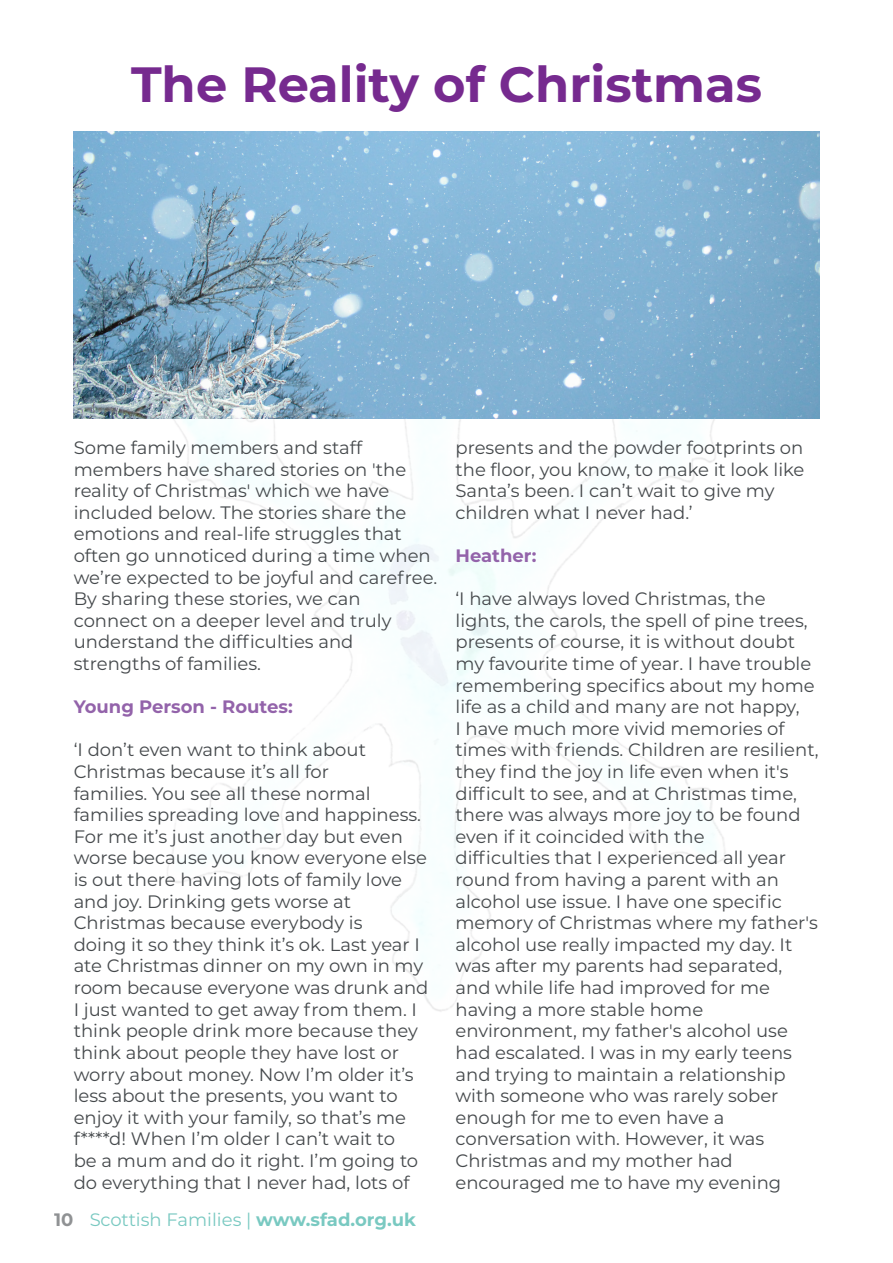
<style>
.page{position:relative;width:893px;height:1263px;background:#fff}
.page>*{position:absolute;margin:0;border:0;box-sizing:border-box;transform-origin:0 0}
.t1{font:700 49.5px "Montserrat";color:#762a8f}
.t2{font:18px/21.6px "Montserrat";color:#45494c}
.t3{font:18px "Montserrat";color:#20a598}
.t4{font:700 18px "Montserrat";color:#9363aa}
.s1{font-weight:700;color:#45494c}
.s2{font-weight:700}
</style>
<div class="page">
<img style="left:73px;top:239px;width:747px;height:773px">
<img style="left:74px;top:132px;width:745px;height:286px">
<p class="t1" style="left:131px;top:49px;width:632px">The Reality of Christmas</p>
<p class="t2" style="left:74px;top:436px;width:290px">Some family members and staff</p>
<p class="t2" style="left:74px;top:458px;width:334px">members have shared stories on 'the reality of Christmas' which we have</p>
<p class="t2" style="left:74px;top:501px;width:365px">included below. The stories share the emotions and real-life struggles that often go unnoticed during a time when we’re expected to be joyful and carefree.<br>By sharing these stories, we can</p>
<p class="t2" style="left:74px;top:609px;width:319px">connect on a deeper level and truly</p>
<p class="t2" style="left:74px;top:631px;width:281px">understand the difficulties and strengths of families.</p>
<p class="t4" style="left:74px;top:694px;width:221px">Young Person - Routes:</p>
<p class="t2" style="left:74px;top:739px;width:294px">‘I don’t even want to think about</p>
<p class="t2" style="left:74px;top:760px;width:257px">Christmas because it’s all for</p>
<p class="t2" style="left:74px;top:782px;width:299px">families. You see all these normal</p>
<p class="t2" style="left:74px;top:803px;width:355px">families spreading love and happiness.<br>For me it’s just another day but even worse because you know everyone else is out there having lots of family love and joy. Drinking gets worse at</p>
<p class="t2" style="left:74px;top:911px;width:290px">Christmas because everybody is</p>
<p class="t2" style="left:74px;top:933px;width:356px">doing it so they think it’s ok. Last year I ate Christmas dinner on my own in my room because everyone was drunk and I just wanted to get away from them. I think people drink more because they think about people they have lost or worry about money. Now I’m older it’s less about the presents, you want to enjoy it with your family, so that’s me f****d! When I’m older I can’t wait to<br>be a mum and do it right. I’m going to do everything that I never had, lots of</p>
<p class="t3" style="left:54px;top:1208px;width:363px"><span class="s1">10</span> Scottish Families | <span class="s2">www.sfad.org.uk</span></p>
<p class="t2" style="left:455px;top:436px;width:350px;text-align:justify">presents and the powder footprints on the floor, you know, to make it look like Santa’s been. I can’t wait to give my</p>
<p class="t2" style="left:455px;top:501px;width:239px">children what I never had.’</p>
<p class="t4" style="left:455px;top:543px;width:83px">Heather:</p>
<p class="t2" style="left:455px;top:587px;width:365px">‘I have always loved Christmas, the lights, the carols, the spell of pine trees, presents of course, it is without doubt my favourite time of year. I have trouble remembering specifics about my home life as a child and many are not happy,<br>I have much more vivid memories of times with friends. Children are resilient, they find the joy in life even when it's difficult to see, and at Christmas time, there was always more joy to be found even if it coincided with the</p>
<p class="t2" style="left:455px;top:847px;width:364px">difficulties that I experienced all year round from having a parent with an alcohol use issue. I have one specific memory of Christmas where my father's alcohol use really impacted my day. It was after my parents had separated, and while life had improved for me</p>
<p class="t2" style="left:455px;top:998px;width:249px">having a more stable home</p>
<p class="t2" style="left:455px;top:1019px;width:338px">environment, my father's alcohol use had escalated. I was in my early teens and trying to maintain a relationship with someone who was rarely sober enough for me to even have a</p>
<p class="t2" style="left:455px;top:1127px;width:310px">conversation with. However, it was<br>Christmas and my mother had</p>
<p class="t2" style="left:455px;top:1171px;width:327px">encouraged me to have my evening</p>
</div>
